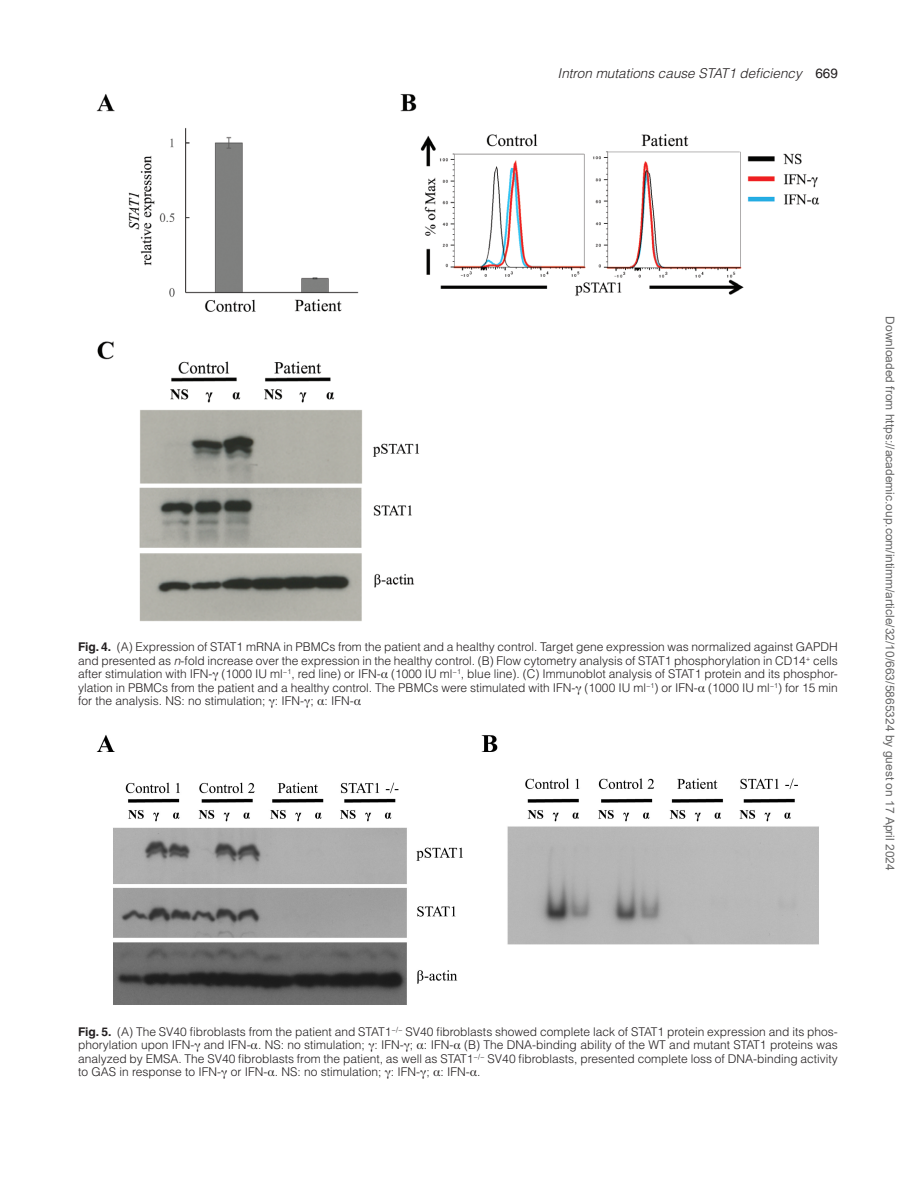
<style>
.page{position:relative;width:919px;height:1187px;background:#fff}
.page>*{position:absolute;margin:0;border:0;box-sizing:border-box;transform-origin:0 0}
.t1{font:italic 300 13.5px "Helvetica LT Std";color:#231f20}
.t2{font:300 12px/13.5px "Helvetica LT Std";color:#231f20;text-align:justify}
.t3{font:12px "Arial";color:#666}
.s1{font-weight:400;font-style:normal}
.s2{font-weight:700}
.s3{font-style:italic}
.s4{font-family:"Gandhari Unicode";font-weight:400}
</style>
<div class="page">
<img style="left:97px;top:94px;width:722px;height:527px">
<img style="left:97px;top:735px;width:722px;height:270px">
<p class="t1" style="left:557px;top:65px;width:282px">Intron mutations cause STAT1 deficiency <span class="s1">669</span></p>
<p class="t2" style="left:78px;top:640px;width:761px"><span class="s2">Fig. 4.</span> (A) Expression of STAT1 mRNA in PBMCs from the patient and a healthy control. Target gene expression was normalized against GAPDH and presented as <span class="s3">n</span>-fold increase over the expression in the healthy control. (B) Flow cytometry analysis of STAT1 phosphorylation in CD14<sup>+</sup> cells after stimulation with IFN-<span class="s4">γ</span> (1000 IU ml<sup>−1</sup>, red line) or IFN-<span class="s4">α</span> (1000 IU ml<sup>−1</sup>, blue line). (C) Immunoblot analysis of STAT1 protein and its phosphor&shy;ylation in PBMCs from the patient and a healthy control. The PBMCs were stimulated with IFN-<span class="s4">γ</span> (1000 IU ml<sup>−1</sup>) or IFN-<span class="s4">α</span> (1000 IU ml<sup>−1</sup>) for 15 min for the analysis. NS: no stimulation; <span class="s4">γ</span>: IFN-<span class="s4">γ</span>; <span class="s4">α</span>: IFN-<span class="s4">α</span></p>
<p class="t3" style="left:894px;top:316px;width:555px;rotate:90deg">Downloaded from https://academic.oup.com/intimm/article/32/10/663/5865324 by guest on 17 April 2024</p>
<p class="t2" style="left:78px;top:1024px;width:761px"><span class="s2">Fig. 5.</span> (A) The SV40 fibroblasts from the patient and STAT1<sup>−/−</sup> SV40 fibroblasts showed complete lack of STAT1 protein expression and its phos&shy;phorylation upon IFN-<span class="s4">γ</span> and IFN-<span class="s4">α</span>. NS: no stimulation; <span class="s4">γ</span>: IFN-<span class="s4">γ</span>; <span class="s4">α</span>: IFN-<span class="s4">α</span> (B) The DNA-binding ability of the WT and mutant STAT1 proteins was analyzed by EMSA. The SV40 fibroblasts from the patient, as well as STAT1<sup>−/−</sup> SV40 fibroblasts, presented complete loss of DNA-binding activity to GAS in response to IFN-<span class="s4">γ</span> or IFN-<span class="s4">α</span>. NS: no stimulation; <span class="s4">γ</span>: IFN-<span class="s4">γ</span>; <span class="s4">α</span>: IFN-<span class="s4">α</span>.</p>
</div>
